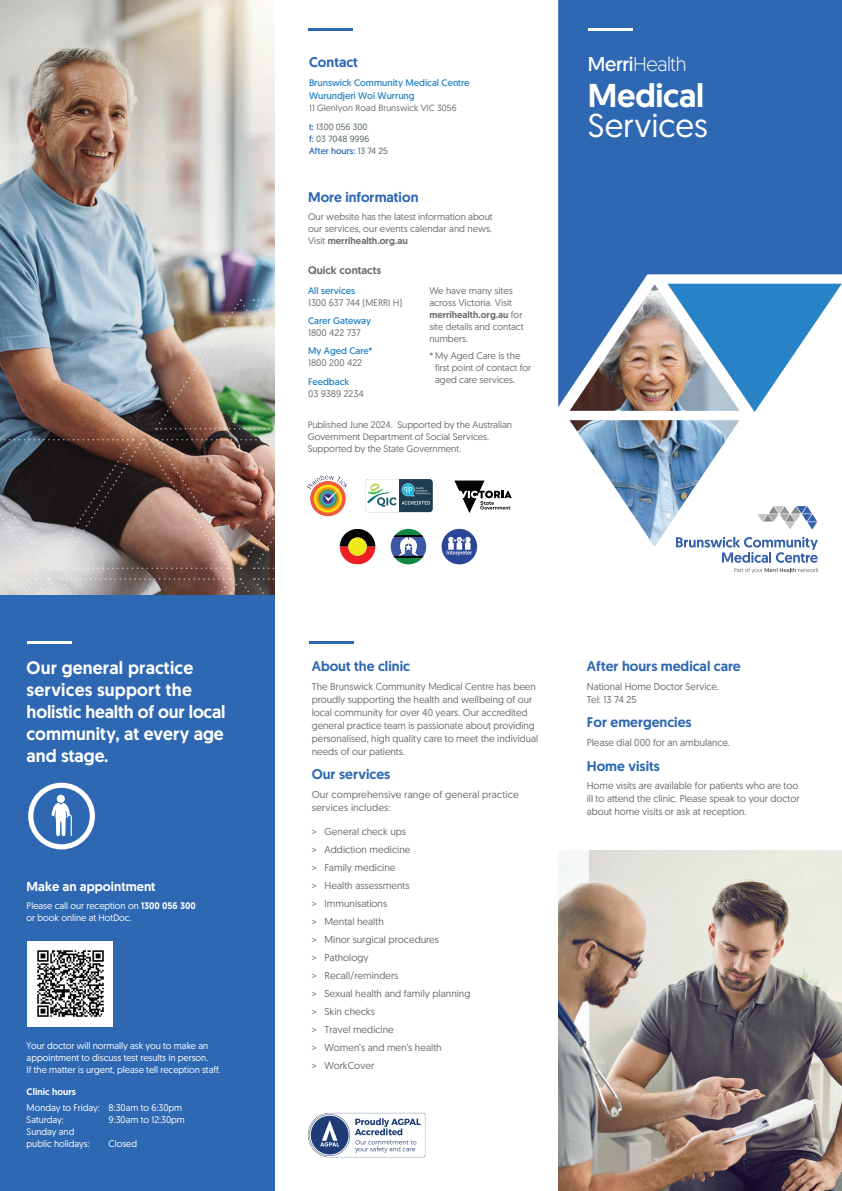
<style>
.page{position:relative;width:842px;height:1191px;background:#fff}
.page>*{position:absolute;margin:0;border:0;box-sizing:border-box;transform-origin:0 0}
.t1{font:33px "Geomanist";color:#fff}
.t2{font:500 33px "Geomanist";letter-spacing:-.01em;color:#fff}
.t3{font:300 20px "Geomanist";letter-spacing:-.02em;color:#fff}
.t4{font:500 18px/22px "Geomanist";color:#fff}
.t5{font:500 14px "Geomanist";color:#2e67b2}
.t6{font:500 13px "Geomanist";color:#fff}
.t7{font:500 11px "Geomanist";color:#6c6d70}
.t8{font:10px/18px "Geomanist";color:#6c6d70}
.t9{font:9.5px/12px "Geomanist";color:#6c6d70}
.t10{font:9.5px/12px "Geomanist";color:#fff}
.t11{font:9.5px/13.4px "Geomanist";color:#2783c5}
.t12{font:500 9.5px "Geomanist";color:#fff}
.t13{font:9px/19.1px "Geomanist";color:#6c6d70}
.t14{font:9px/12px "Geomanist";color:#556364}
.s1{font-weight:500}
.s2{color:#2e67b2}
.s3{color:#556364}
.s4{font-size:9px}
.s5{font-weight:400}
</style>
<div class="page">
<div style="left:558px;top:0;width:284px;height:407px;background:#2e67b2"></div>
<svg style="left:739px;top:284px;width:103px;height:128px"></svg>
<hr style="left:588px;top:28px;width:45px;height:3px;background:#fff">
<hr style="left:308px;top:28px;width:45px;height:3px;background:#2e67b2">
<img style="left:0;top:0;width:275px;height:578px">
<img style="left:570px;top:284px;width:169px;height:262px">
<img style="left:155px;top:299px;width:120px;height:130px">
<svg style="left:0;top:578px;width:354px;height:66px"></svg>
<img style="left:0;top:439px;width:426px;height:130px">
<div style="left:442px;top:529px;width:35px;height:35px;background:#2a4697;border-radius:50%"></div>
<svg style="left:447px;top:537px;width:25px;height:18px"></svg>
<svg style="left:454px;top:480px;width:58px;height:33px"></svg>
<img style="left:307px;top:474px;width:44px;height:43px">
<img style="left:365px;top:480px;width:68px;height:34px">
<hr style="left:309px;top:641px;width:45px;height:2px;background:#2e67b2">
<img style="left:308px;top:1112px;width:118px;height:45px">
<img style="left:558px;top:850px;width:284px;height:341px">
<svg style="left:757px;top:506px;width:60px;height:23px"></svg>
<svg style="left:676px;top:537px;width:142px;height:36px"></svg>
<div style="left:0;top:595px;width:275px;height:596px;background:#2e67b2"></div>
<hr style="left:27px;top:641px;width:44px;height:3px;background:#fff">
<div style="left:28px;top:941px;width:85px;height:85px;background:#fff"></div>
<svg style="left:28px;top:782px;width:67px;height:67px"></svg>
<img style="left:37px;top:950px;width:67px;height:67px">
<h3 class="t4" style="left:27px;top:656px;width:200px">Our general practice services support the holistic health of our local community, at every age and stage.</h3>
<h3 class="t6" style="left:27px;top:878px;width:130px">Make an appointment</h3>
<p class="t10" style="left:27px;top:899px;width:171px">Please call our reception on <span class="s1">1300 056 300 </span>or book online at HotDoc.</p>
<p class="t10" style="left:27px;top:1039px;width:195px">Your doctor will normally ask you to make an appointment to discuss test results in person.<br>If the matter is urgent, please tell reception staff.</p>
<p class="t12" style="left:27px;top:1085px;width:51px">Clinic hours</p>
<p class="t10" style="left:27px;top:1101px;width:157px">Monday to Friday: 8:30am to 6:30pm<br>Saturday:</p>
<p class="t10" style="left:109px;top:1113px;width:78px">9:30am to 12:30pm</p>
<p class="t10" style="left:27px;top:1125px;width:65px">Sunday and public holidays:</p>
<p class="t10" style="left:109px;top:1137px;width:30px">Closed</p>
<h3 class="t5" style="left:309px;top:52px;width:50px">Contact</h3>
<p class="t11" style="left:309px;top:75px;width:162px">Brunswick Community Medical Centre<br>Wurundjeri Woi Wurrung</p>
<p class="t13" style="left:309px;top:98px;width:149px">11 Glenlyon Road Brunswick VIC 3056 <span class="s2">t:</span> <span class="s3">1300 056 300</span></p>
<p class="t14" style="left:309px;top:133px;width:80px"><span class="s2">f:</span> 03 7048 9996<br><span class="s2">After hours:</span> 13 74 25</p>
<h3 class="t5" style="left:308px;top:188px;width:112px">More information</h3>
<p class="t9" style="left:308px;top:210px;width:186px;text-align:justify">Our website has the latest information about our services, our events calendar and news.<br>Visit <span class="s1">merrihealth.org.au</span></p>
<p class="t7" style="left:308px;top:262px;width:75px">Quick contacts</p>
<p class="t11" style="left:308px;top:283px;width:49px">All services</p>
<p class="t9" style="left:308px;top:296px;width:96px">1300 637 744 (MERRI H)</p>
<p class="t11" style="left:308px;top:314px;width:65px">Carer Gateway</p>
<p class="t9" style="left:308px;top:326px;width:54px">1800 422 737</p>
<p class="t11" style="left:308px;top:344px;width:66px">My Aged Care*</p>
<p class="t9" style="left:308px;top:357px;width:55px">1800 200 422</p>
<p class="t11" style="left:308px;top:375px;width:43px">Feedback</p>
<p class="t9" style="left:308px;top:387px;width:57px">03 9389 2234</p>
<p class="t9" style="left:429px;top:284px;width:96px">We have many sites across Victoria. Visit <span class="s1">merrihealth.org.au</span> for site details and contact numbers.</p>
<p class="t9" style="left:435px;top:350px;width:98px;text-indent:-6px">* My Aged Care is the first point of contact for aged care services.</p>
<p class="t9" style="left:308px;top:418px;width:206px">Published June 2024. Supported by the Australian<br>Government Department of Social Services.<br>Supported by the State Government<span class="s4">.</span></p>
<h2 class="t3" style="left:588px;top:51px;width:100px"><span class="s5">Merri</span>Health</h2>
<h1 class="t2" style="left:588px;top:73px;width:118px">Medical</h1>
<h1 class="t1" style="left:588px;top:104px;width:121px">Services</h1>
<h3 class="t5" style="left:312px;top:657px;width:100px">About the clinic</h3>
<p class="t8" style="left:312px;top:679px;width:228px;line-height:13px">The Brunswick Community Medical Centre has been proudly supporting the health and wellbeing of our local community for over 40 years. Our accredited general practice team is passionate about providing personalised, high quality care to meet the individual needs of our patients.</p>
<h3 class="t5" style="left:312px;top:765px;width:80px">Our services</h3>
<p class="t8" style="left:312px;top:788px;width:208px;line-height:13px">Our comprehensive range of general practice services includes:</p>
<p class="t8" style="left:312px;top:822px;width:160px">&gt; General check ups<br>&gt; Addiction medicine<br>&gt; Family medicine<br>&gt; Health assessments<br>&gt; Immunisations<br>&gt; Mental health<br>&gt; Minor surgical procedures<br>&gt; Pathology<br>&gt; Recall/reminders<br>&gt; Sexual health and family planning &gt; Skin checks<br>&gt; Travel medicine<br>&gt; Women’s and men’s health<br>&gt; WorkCover</p>
<h3 class="t5" style="left:587px;top:657px;width:155px">After hours medical care</h3>
<p class="t8" style="left:587px;top:679px;width:134px;line-height:13px">National Home Doctor Service.<br>Tel: 13 74 25</p>
<h3 class="t5" style="left:587px;top:713px;width:106px">For emergencies</h3>
<p class="t8" style="left:587px;top:733px;width:145px">Please dial 000 for an ambulance.</p>
<h3 class="t5" style="left:587px;top:756px;width:75px">Home visits</h3>
<p class="t8" style="left:587px;top:779px;width:214px;line-height:13px">Home visits are available for patients who are too ill to attend the clinic. Please speak to your doctor about home visits or ask at reception.</p>
</div>
